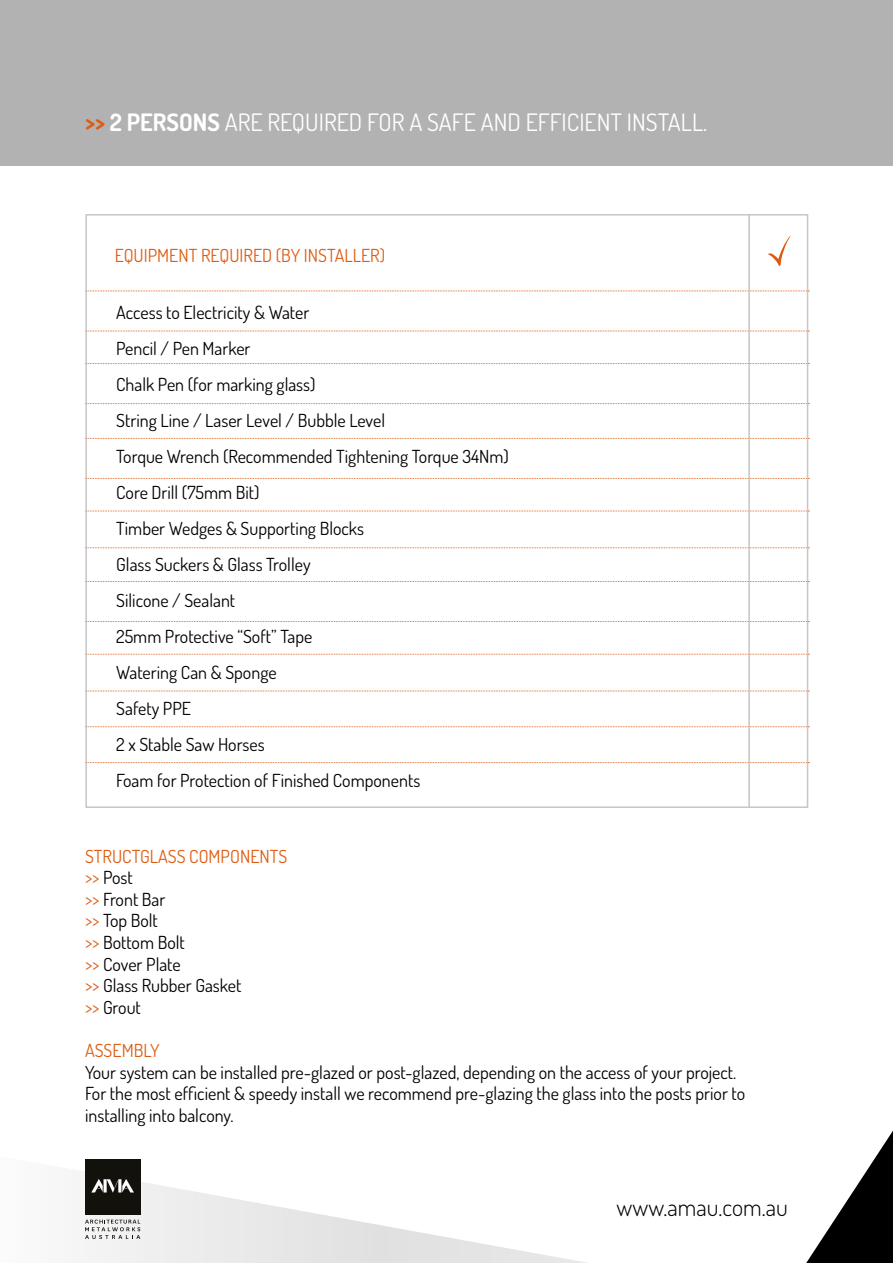
<style>
.page{position:relative;width:893px;height:1263px;background:#fff}
.page>*{position:absolute;margin:0;border:0;box-sizing:border-box;transform-origin:0 0}
.t1{font:24px "Dosis";color:#fff}
.t2{font:300 24px "Dosis";color:#000}
.t3{font:18px/36px "Dosis";color:#000}
.t4{font:18px "Dosis";color:#de5c11}
.s1{font-weight:700;color:#de5c11}
.s2{font-weight:700}
.s3{color:#de5c11}
</style>
<div class="page">
<svg style="left:806px;top:1131px;width:87px;height:132px"></svg>
<svg style="left:85px;top:1159px;width:502px;height:104px"></svg>
<div style="left:85px;top:1159px;width:55px;height:55px;background:#12110c"></div>
<svg style="left:91px;top:1179px;width:43px;height:14px"></svg>
<svg style="left:85px;top:1219px;width:55px;height:20px"></svg>
<div style="left:0;top:0;width:893px;height:166px;background:#b3b2b2"></div>
<svg style="left:88px;top:331px;width:721px;height:1px"></svg>
<svg style="left:88px;top:478px;width:721px;height:1px"></svg>
<svg style="left:88px;top:621px;width:721px;height:1px"></svg>
<svg style="left:88px;top:403px;width:721px;height:1px"></svg>
<svg style="left:88px;top:547px;width:721px;height:1px"></svg>
<svg style="left:88px;top:691px;width:721px;height:1px"></svg>
<svg style="left:88px;top:726px;width:721px;height:1px"></svg>
<svg style="left:88px;top:762px;width:721px;height:1px"></svg>
<svg style="left:88px;top:291px;width:721px;height:1px"></svg>
<svg style="left:88px;top:438px;width:721px;height:1px"></svg>
<svg style="left:88px;top:581px;width:721px;height:1px"></svg>
<svg style="left:88px;top:363px;width:721px;height:1px"></svg>
<svg style="left:88px;top:511px;width:721px;height:1px"></svg>
<svg style="left:88px;top:654px;width:721px;height:1px"></svg>
<hr style="left:748px;top:214px;width:2px;height:594px;background:#c6c6c6">
<svg style="left:768px;top:235px;width:23px;height:32px"></svg>
<h1 class="t1" style="left:85px;top:106px;width:624px"><span class="s1">&gt;&gt;</span> <span class="s2">2 PERSONS</span> ARE REQUIRED FOR A SAFE AND EFFICIENT INSTALL.</h1>
<p class="t4" style="left:115px;top:244px;width:272px">EQUIPMENT REQUIRED (BY INSTALLER)</p>
<p class="t3" style="left:116px;top:294px;width:394px">Access to Electricity &amp; Water<br>Pencil / Pen Marker<br>Chalk Pen (for marking glass)<br>String Line / Laser Level / Bubble Level<br>Torque Wrench (Recommended Tightening Torque 34Nm)<br>Core Drill (75mm Bit)<br>Timber Wedges &amp; Supporting Blocks<br>Glass Suckers &amp; Glass Trolley<br>Silicone / Sealant<br>25mm Protective “Soft” Tape<br>Watering Can &amp; Sponge<br>Safety PPE<br>2 x Stable Saw Horses<br>Foam for Protection of Finished Components</p>
<p class="t3" style="left:85px;top:845px;width:204px;line-height:21.6px"><span class="s3">STRUCTGLASS COMPONENTS &gt;&gt;</span> Post<br><span class="s3">&gt;&gt;</span> Front Bar<br><span class="s3">&gt;&gt;</span> Top Bolt<br><span class="s3">&gt;&gt;</span> Bottom Bolt<br><span class="s3">&gt;&gt;</span> Cover Plate<br><span class="s3">&gt;&gt;</span> Glass Rubber Gasket<br><span class="s3">&gt;&gt;</span> Grout</p>
<p class="t4" style="left:85px;top:1039px;width:76px">ASSEMBLY</p>
<p class="t3" style="left:85px;top:1061px;width:662px;line-height:21.6px">Your system can be installed pre-glazed or post-glazed, depending on the access of your project.<br>For the most efficient &amp; speedy install we recommend pre-glazing the glass into the posts prior to installing into balcony.</p>
<h1 class="t2" style="left:617px;top:1191px;width:173px">www.amau.com.au</h1>
</div>
